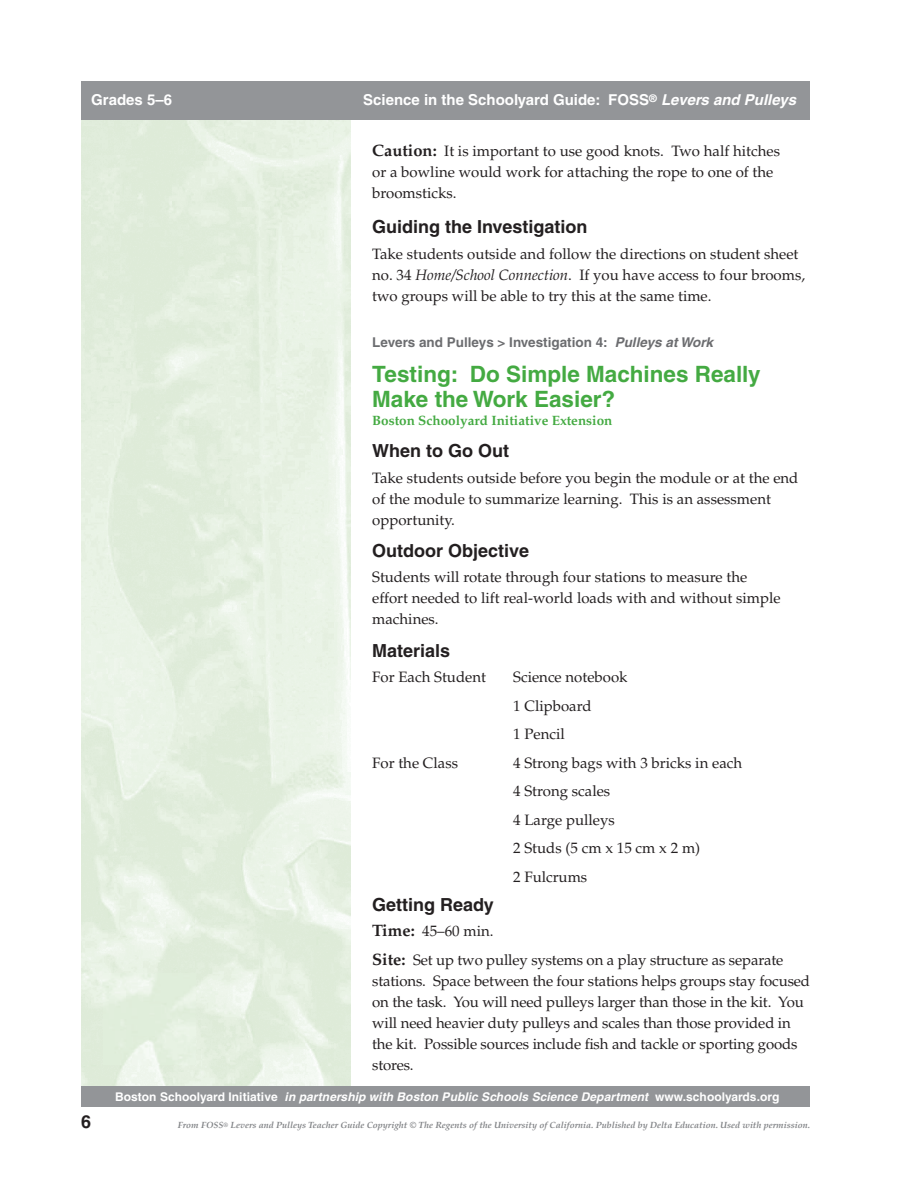
<style>
.page{position:relative;width:918px;height:1188px;background:#fff}
.page>*{position:absolute;margin:0;border:0;box-sizing:border-box;transform-origin:0 0}
.t1{font:700 22.5px/25.5px "Helvetica";color:#44aa42}
.t2{font:700 18px "Helvetica";color:#231f20}
.t3{font:15px/21px "Palatino";color:#231f20}
.t4{font:700 15px "Helvetica";color:#fff}
.t5{font:700 13.5px "Helvetica";color:#6c6d70}
.t6{font:700 13.5px "Palatino";color:#44aa42}
.t7{font:italic 700 12px "Helvetica";letter-spacing:.005em;color:#fff}
.t8{font:italic 700 9px "Palatino";color:#808285}
.s1{font-style:italic}
.s2{font-weight:700;font-size:16.5px}
.s3{font-style:normal}
</style>
<div class="page">
<div style="left:81px;top:81px;width:729px;height:39px;background:#939598"></div>
<div style="left:81px;top:1087px;width:729px;height:20px;background:#939598"></div>
<p class="t4" style="left:91px;top:94px;width:82px">Grades 5–6</p>
<p class="t4" style="left:363px;top:94px;width:435px">Science in the Schoolyard Guide: FOSS<sup>®</sup> <span class="s1">Levers and Pulleys</span></p>
<p class="t3" style="left:372px;top:142px;width:409px"><span class="s2">Caution:</span> It is important to use good knots. Two half hitches or a bowline would work for attaching the rope to one of the broomsticks.</p>
<p class="t2" style="left:372px;top:220px;width:217px">Guiding the Investigation</p>
<p class="t3" style="left:372px;top:245px;width:434px">Take students outside and follow the directions on student sheet no. 34 <span class="s1">Home/School Connection</span>. If you have access to four brooms, two groups will be able to try this at the same time.</p>
<p class="t5" style="left:372px;top:338px;width:342px">Levers and Pulleys &gt; Investigation 4: <span class="s1">Pulleys at Work</span></p>
<h1 class="t1" style="left:372px;top:363px;width:390px">Testing: Do Simple Machines Really<br>Make the Work Easier?</h1>
<p class="t6" style="left:372px;top:415px;width:242px">Boston Schoolyard Initiative Extension</p>
<p class="t2" style="left:372px;top:444px;width:138px">When to Go Out</p>
<p class="t3" style="left:372px;top:469px;width:428px">Take students outside before you begin the module or at the end of the module to summarize learning. This is an assessment opportunity.</p>
<p class="t2" style="left:372px;top:544px;width:159px">Outdoor Objective</p>
<p class="t3" style="left:372px;top:569px;width:410px">Students will rotate through four stations to measure the effort needed to lift real-world loads with and without simple machines.</p>
<p class="t2" style="left:372px;top:644px;width:80px">Materials</p>
<p class="t3" style="left:372px;top:668px;width:115px">For Each Student</p>
<p class="t3" style="left:513px;top:664px;width:116px;line-height:28.5px">Science notebook<br>1 Clipboard<br>1 Pencil</p>
<p class="t3" style="left:372px;top:754px;width:87px">For the Class</p>
<p class="t3" style="left:513px;top:750px;width:231px;line-height:28.5px">4 Strong bags with 3 bricks in each<br>4 Strong scales<br>4 Large pulleys<br>2 Studs (5 cm x 15 cm x 2 m)<br>2 Fulcrums</p>
<p class="t2" style="left:372px;top:898px;width:123px">Getting Ready</p>
<p class="t3" style="left:372px;top:918px;width:413px;line-height:28.5px"><span class="s2">Time:</span> 45–60 min.<br><span class="s2">Site:</span> Set up two pulley systems on a play structure as separate</p>
<p class="t3" style="left:372px;top:972px;width:439px">stations. Space between the four stations helps groups stay focused on the task. You will need pulleys larger than those in the kit. You will need heavier duty pulleys and scales than those provided in the kit. Possible sources include fish and tackle or sporting goods stores.</p>
<p class="t7" style="left:115px;top:1092px;width:666px"><span class="s3">Boston Schoolyard Initiative</span> in partnership with Boston Public Schools Science Department <span class="s3">www.schoolyards.org</span></p>
<p class="t2" style="left:81px;top:1115px;width:12px">6</p>
<p class="t8" style="left:178px;top:1122px;width:634px">From FOSS<sup>®</sup> Levers and Pulleys Teacher Guide Copyright © The Regents of the University of California. Published by Delta Education. Used with permission.</p>
</div>
